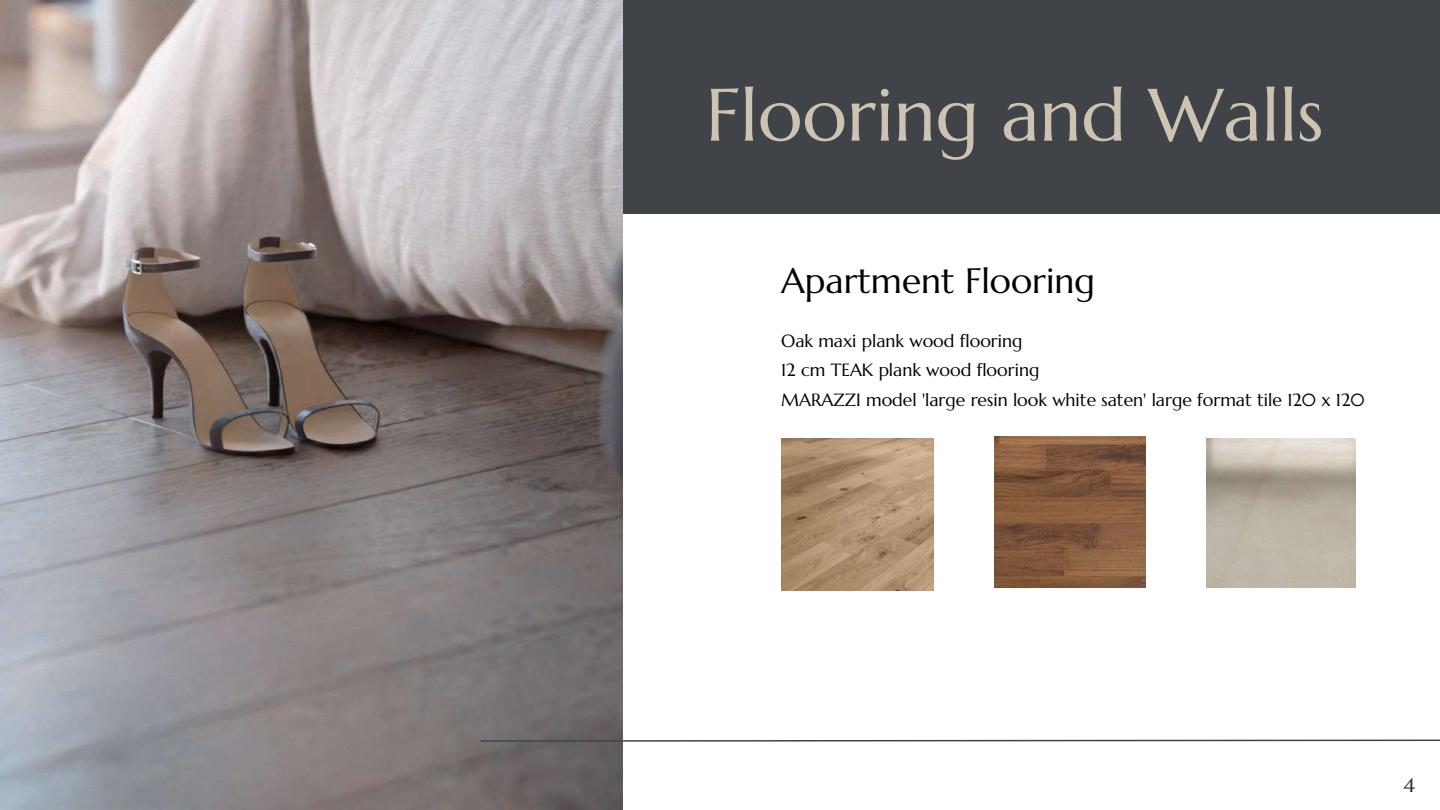
<style>
.page{position:relative;width:1440px;height:810px;background:#fff}
.page>*{position:absolute;margin:0;border:0;box-sizing:border-box;transform-origin:0 0}
.t1{font:74px "Marcellus";color:#cdc3b2}
.t2{font:35.2px "Marcellus";color:#000}
.t3{font:20.2px "Marcellus";color:#352a26}
.t4{font:17.7px/29.4px "Marcellus";color:#000}
</style>
<div class="page">
<div style="left:241px;top:0;width:1199px;height:214px;background:#404448"></div>
<img style="left:0;top:0;width:622px;height:810px">
<img style="left:995px;top:437px;width:150px;height:151px">
<img style="left:781px;top:438px;width:152px;height:153px">
<svg style="left:479px;top:739px;width:961px;height:4px"></svg>
<h1 class="t1" style="left:706px;top:69px;width:619px">Flooring and Walls</h1>
<h2 class="t2" style="left:781px;top:259px;width:315px">Apartment Flooring</h2>
<p class="t4" style="left:781px;top:326px;width:585px">Oak maxi plank wood flooring<br>12 cm TEAK plank wood flooring<br>MARAZZI model 'large resin look white saten' large format tile 120 x 120</p>
<p class="t3" style="left:1404px;top:773px;width:13px">4</p>
</div>
